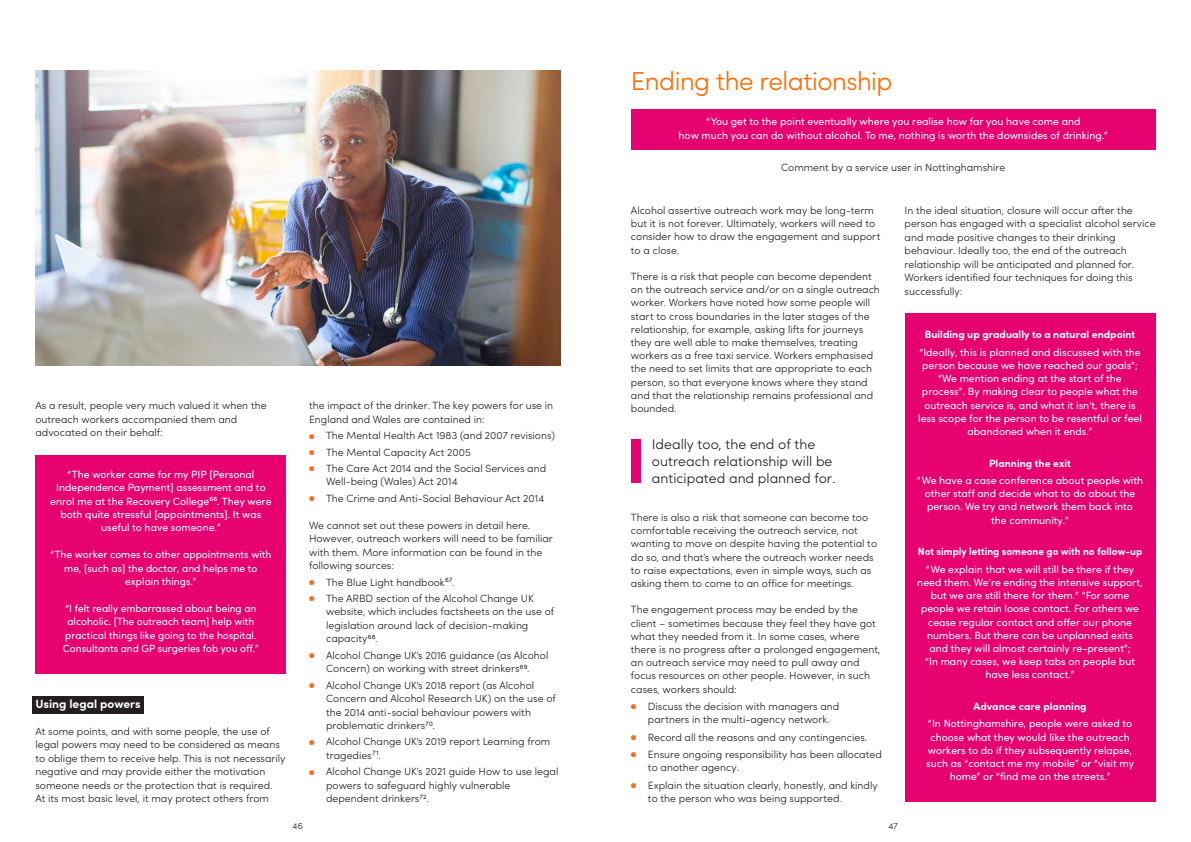
<style>
.page{position:relative;width:1191px;height:842px;background:#fff}
.page>*{position:absolute;margin:0;border:0;box-sizing:border-box;transform-origin:0 0}
.t1{font:300 26px "Change";letter-spacing:-.02em;color:#ff6b00}
.t2{font:300 14px/16.8px "Change";color:#241f1f}
.t3{font:700 12px "Change";color:#fff}
.t4{font:300 10.5px/13.5px "Change";color:#241f1f}
.t5{font:10.5px/13.2px "Change";color:#fff;text-align:center}
.t6{font:700 10.5px "Change";color:#fff}
.t7{font:700 10.5px "Change";color:#fff;scale:.96 1}
.t8{font:300 9px "Change";color:#241f1f}
.s1{color:#f66d20}
</style>
<div class="page">
<div style="left:32px;top:697px;width:112px;height:17px;background:#241f1f"></div>
<img style="left:35px;top:71px;width:525px;height:295px">
<div style="left:35px;top:455px;width:251px;height:219px;background:#e70070"></div>
<div style="left:631px;top:439px;width:9px;height:44px;background:#e70070"></div>
<div style="left:631px;top:109px;width:524px;height:41px;background:#e70070"></div>
<div style="left:904px;top:314px;width:251px;height:488px;background:#e70070"></div>
<p class="t4" style="left:35px;top:398px;width:233px">As a result, people very much valued it when the outreach workers accompanied them and advocated on their behalf:</p>
<p class="t5" style="left:50px;top:467px;width:223px">“The worker came for my PIP [Personal Independence Payment] assessment and to enrol me at the Recovery College<sup>66</sup>. They were both quite stressful [appointments]. It was useful to have someone.”</p>
<p class="t5" style="left:50px;top:547px;width:222px">“The worker comes to other appointments with me, [such as] the doctor, and helps me to explain things.”</p>
<p class="t5" style="left:63px;top:601px;width:197px">“I felt really embarrassed about being an alcoholic. [The outreach team] help with practical things like going to the hospital.<br>Consultants and GP surgeries fob you off.”</p>
<p class="t3" style="left:35px;top:694px;width:107px">Using legal powers</p>
<p class="t4" style="left:35px;top:724px;width:251px">At some points, and with some people, the use of legal powers may need to be considered as means to oblige them to receive help. This is not necessarily negative and may provide either the motivation someone needs or the protection that is required.<br>At its most basic level, it may protect others from</p>
<p class="t4" style="left:309px;top:398px;width:246px">the impact of the drinker. The key powers for use in<br>England and Wales are contained in:</p>
<p class="t4" style="left:309px;top:428px;width:247px"><span class="s1">●</span> The Mental Health Act 1983 (and 2007 revisions)</p>
<p class="t4" style="left:309px;top:444px;width:163px"><span class="s1">●</span> The Mental Capacity Act 2005</p>
<p class="t4" style="left:326px;top:461px;width:221px;text-indent:-17px"><span class="s1">●</span> The Care Act 2014 and the Social Services and<br>Well-being (Wales) Act 2014</p>
<p class="t4" style="left:309px;top:491px;width:237px"><span class="s1">●</span> The Crime and Anti-Social Behaviour Act 2014</p>
<p class="t4" style="left:309px;top:518px;width:245px">We cannot set out these powers in detail here.<br>However, outreach workers will need to be familiar with them. More information can be found in the following sources:</p>
<p class="t4" style="left:309px;top:574px;width:147px"><span class="s1">●</span> The Blue Light handbook<sup>67</sup>.</p>
<p class="t4" style="left:326px;top:591px;width:229px;text-indent:-17px"><span class="s1">●</span> The ARBD section of the Alcohol Change UK website, which includes factsheets on the use of legislation around lack of decision-making capacity<sup>68</sup>.</p>
<p class="t4" style="left:309px;top:648px;width:241px;text-align:center"><span class="s1">●</span> Alcohol Change UK’s 2016 guidance (as Alcohol<br>Concern) on working with street drinkers<sup>69</sup>.</p>
<p class="t4" style="left:326px;top:677px;width:231px;text-indent:-17px"><span class="s1">●</span> Alcohol Change UK’s 2018 report (as Alcohol Concern and Alcohol Research UK) on the use of the 2014 anti-social behaviour powers with problematic drinkers<sup>70</sup>.</p>
<p class="t4" style="left:326px;top:734px;width:226px;text-indent:-17px"><span class="s1">●</span> Alcohol Change UK’s 2019 report Learning from tragedies<sup>71</sup>.</p>
<p class="t4" style="left:326px;top:764px;width:234px;text-indent:-17px"><span class="s1">●</span> Alcohol Change UK’s 2021 guide How to use legal powers to safeguard highly vulnerable dependent drinkers<sup>72</sup>.</p>
<p class="t8" style="left:293px;top:819px;width:12px">46</p>
<h1 class="t1" style="left:631px;top:62px;width:263px">Ending the relationship</h1>
<p class="t5" style="left:678px;top:114px;width:431px">“You get to the point eventually where you realise how far you have come and<br>how much you can do without alcohol. To me, nothing is worth the downsides of drinking.”</p>
<p class="t4" style="left:781px;top:160px;width:226px">Comment by a service user in Nottinghamshire</p>
<p class="t4" style="left:631px;top:203px;width:251px;line-height:13.2px">Alcohol assertive outreach work may be long-term but it is not forever. Ultimately, workers will need to consider how to draw the engagement and support to a close.</p>
<p class="t4" style="left:631px;top:269px;width:250px;line-height:13.2px">There is a risk that people can become dependent on the outreach service and/or on a single outreach worker. Workers have noted how some people will start to cross boundaries in the later stages of the relationship, for example, asking lifts for journeys they are well able to make themselves, treating workers as a free taxi service. Workers emphasised the need to set limits that are appropriate to each person, so that everyone knows where they stand and that the relationship remains professional and bounded.</p>
<h2 class="t2" style="left:652px;top:435px;width:185px">Ideally too, the end of the outreach relationship will be anticipated and planned for.</h2>
<p class="t4" style="left:631px;top:510px;width:248px;line-height:13.2px">There is also a risk that someone can become too comfortable receiving the outreach service, not wanting to move on despite having the potential to do so, and that’s where the outreach worker needs to raise expectations, even in simple ways, such as asking them to come to an office for meetings.</p>
<p class="t4" style="left:631px;top:602px;width:251px;line-height:13.2px">The engagement process may be ended by the client – sometimes because they feel they have got what they needed from it. In some cases, where there is no progress after a prolonged engagement, an outreach service may need to pull away and focus resources on other people. However, in such cases, workers should:</p>
<p class="t4" style="left:648px;top:699px;width:193px;line-height:13.2px;text-indent:-17px"><span class="s1">●</span> Discuss the decision with managers and partners in the multi-agency network.</p>
<p class="t4" style="left:631px;top:730px;width:238px"><span class="s1">●</span> Record all the reasons and any contingencies.</p>
<p class="t4" style="left:648px;top:747px;width:235px;line-height:13.2px;text-indent:-17px"><span class="s1">●</span> Ensure ongoing responsibility has been allocated to another agency.</p>
<p class="t4" style="left:648px;top:778px;width:231px;text-indent:-17px"><span class="s1">●</span> Explain the situation clearly, honestly, and kindly to the person who was being supported.</p>
<p class="t4" style="left:904px;top:203px;width:252px">In the ideal situation, closure will occur after the person has engaged with a specialist alcohol service and made positive changes to their drinking behaviour. Ideally too, the end of the outreach relationship will be anticipated and planned for.<br>Workers identified four techniques for doing this successfully:</p>
<p class="t6" style="left:924px;top:326px;width:212px">Building up gradually to a natural endpoint</p>
<p class="t5" style="left:918px;top:345px;width:225px">“Ideally, this is planned and discussed with the person because we have reached our goals”; “We mention ending at the start of the process”. By making clear to people what the outreach service is, and what it isn’t, there is less scope for the person to be resentful or feel abandoned when it ends.”</p>
<p class="t6" style="left:989px;top:455px;width:83px">Planning the exit</p>
<p class="t5" style="left:917px;top:473px;width:228px">“We have a case conference about people with other staff and decide what to do about the person. We try and network them back into<br>the community.”</p>
<p class="t7" style="left:918px;top:543px;width:235px">Not simply letting someone go with no follow-up</p>
<p class="t5" style="left:917px;top:562px;width:227px">“We explain that we will still be there if they need them. We’re ending the intensive support, but we are still there for them.” “For some people we retain loose contact. For others we cease regular contact and offer our phone numbers. But there can be unplanned exits and they will almost certainly re-present”;<br>“In many cases, we keep tabs on people but have less contact.”</p>
<p class="t6" style="left:973px;top:698px;width:114px">Advance care planning</p>
<p class="t5" style="left:926px;top:716px;width:209px">“In Nottinghamshire, people were asked to choose what they would like the outreach workers to do if they subsequently relapse, such as “contact me my mobile” or “visit my home” or “find me on the streets.”</p>
<p class="t8" style="left:888px;top:819px;width:11px">47</p>
</div>
